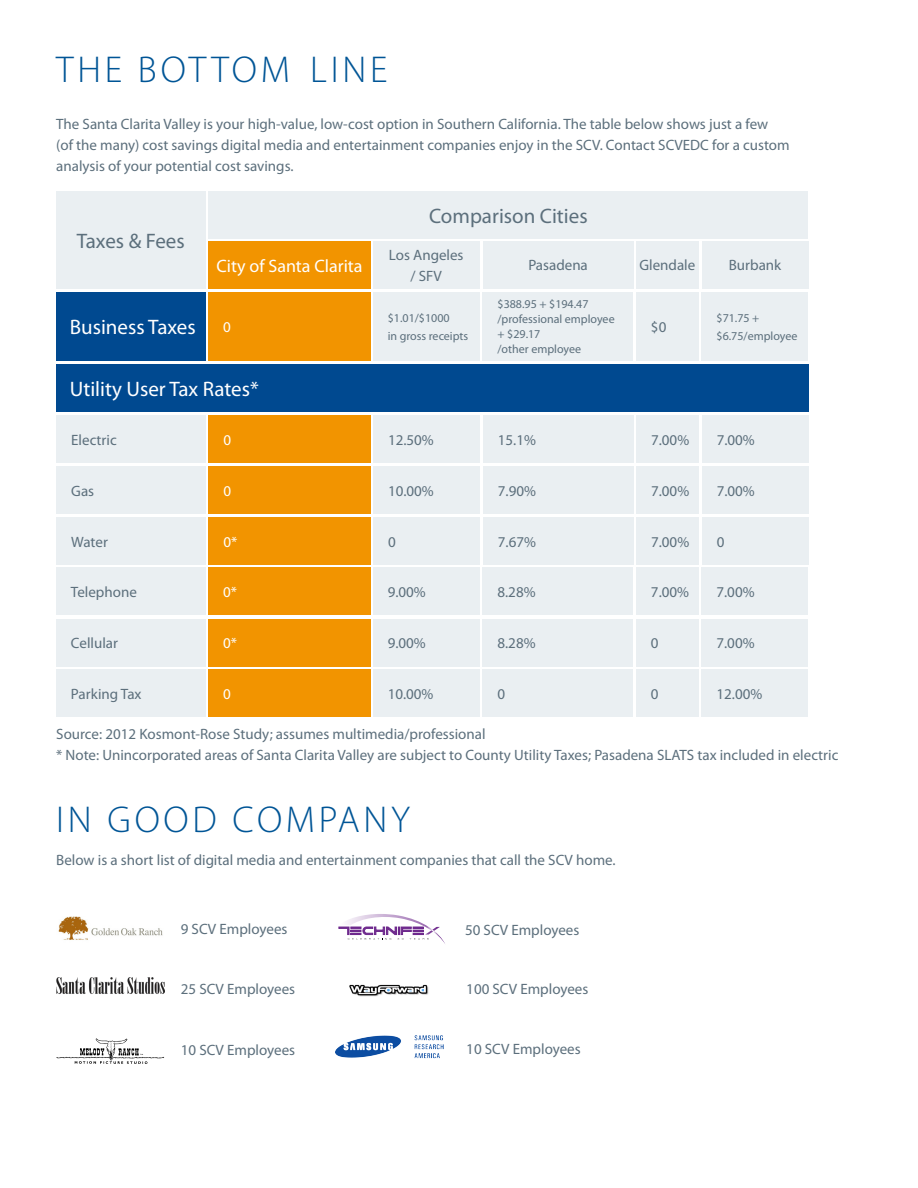
<style>
.page{position:relative;width:918px;height:1188px;background:#fff}
.page>*{position:absolute;margin:0;border:0;box-sizing:border-box;transform-origin:0 0}
.t1{font:300 37.5px "Myriad Pro";letter-spacing:.1em;color:#005596}
.t2{font:21px "Myriad Pro";color:#fff}
.t3{font:21px "Myriad Pro";color:#5c6f7c}
.t4{font:18px "Myriad Pro";color:#fff}
.t5{font:15px "Myriad Pro";color:#5c6f7c}
.t6{font:15px "Myriad Pro";color:#fff}
.t7{font:12px "Myriad Pro";color:#5c6f7c}
</style>
<div class="page">
<div style="left:208px;top:241px;width:163px;height:48px;background:#f29400"></div>
<div style="left:373px;top:241px;width:107px;height:48px;background:#eaeff2"></div>
<div style="left:483px;top:241px;width:150px;height:48px;background:#eaeff2"></div>
<div style="left:636px;top:241px;width:63px;height:48px;background:#eaeff2"></div>
<div style="left:702px;top:241px;width:106px;height:48px;background:#eaeff2"></div>
<div style="left:208px;top:191px;width:600px;height:48px;background:#eaeff2"></div>
<div style="left:56px;top:191px;width:149px;height:98px;background:#eaeff2"></div>
<div style="left:56px;top:467px;width:149px;height:47px;background:#eaeff2"></div>
<div style="left:56px;top:517px;width:149px;height:48px;background:#eaeff2"></div>
<div style="left:208px;top:467px;width:163px;height:47px;background:#f29400"></div>
<div style="left:208px;top:517px;width:163px;height:48px;background:#f29400"></div>
<div style="left:373px;top:467px;width:107px;height:47px;background:#eaeff2"></div>
<div style="left:373px;top:517px;width:107px;height:48px;background:#eaeff2"></div>
<div style="left:483px;top:467px;width:150px;height:47px;background:#eaeff2"></div>
<div style="left:483px;top:517px;width:150px;height:48px;background:#eaeff2"></div>
<div style="left:636px;top:467px;width:63px;height:47px;background:#eaeff2"></div>
<div style="left:636px;top:517px;width:63px;height:48px;background:#eaeff2"></div>
<div style="left:702px;top:467px;width:106px;height:47px;background:#eaeff2"></div>
<div style="left:702px;top:517px;width:106px;height:48px;background:#eaeff2"></div>
<div style="left:56px;top:416px;width:149px;height:47px;background:#eaeff2"></div>
<div style="left:208px;top:416px;width:163px;height:47px;background:#f29400"></div>
<div style="left:373px;top:416px;width:107px;height:47px;background:#eaeff2"></div>
<div style="left:483px;top:416px;width:150px;height:47px;background:#eaeff2"></div>
<div style="left:636px;top:416px;width:63px;height:47px;background:#eaeff2"></div>
<div style="left:702px;top:416px;width:106px;height:47px;background:#eaeff2"></div>
<div style="left:56px;top:364px;width:752px;height:48px;background:#004990"></div>
<div style="left:56px;top:619px;width:149px;height:47px;background:#eaeff2"></div>
<div style="left:56px;top:669px;width:149px;height:48px;background:#eaeff2"></div>
<div style="left:208px;top:619px;width:163px;height:47px;background:#f29400"></div>
<div style="left:208px;top:669px;width:163px;height:48px;background:#f29400"></div>
<div style="left:373px;top:619px;width:106px;height:47px;background:#eaeff2"></div>
<div style="left:373px;top:669px;width:106px;height:48px;background:#eaeff2"></div>
<div style="left:483px;top:619px;width:150px;height:47px;background:#eaeff2"></div>
<div style="left:483px;top:669px;width:150px;height:48px;background:#eaeff2"></div>
<div style="left:636px;top:619px;width:63px;height:47px;background:#eaeff2"></div>
<div style="left:636px;top:669px;width:63px;height:48px;background:#eaeff2"></div>
<div style="left:702px;top:619px;width:106px;height:47px;background:#eaeff2"></div>
<div style="left:702px;top:669px;width:106px;height:48px;background:#eaeff2"></div>
<div style="left:56px;top:568px;width:149px;height:47px;background:#eaeff2"></div>
<div style="left:208px;top:568px;width:163px;height:47px;background:#f29400"></div>
<div style="left:373px;top:568px;width:106px;height:47px;background:#eaeff2"></div>
<div style="left:483px;top:568px;width:150px;height:47px;background:#eaeff2"></div>
<div style="left:636px;top:568px;width:63px;height:47px;background:#eaeff2"></div>
<div style="left:702px;top:568px;width:106px;height:47px;background:#eaeff2"></div>
<div style="left:208px;top:292px;width:163px;height:68px;background:#f29400"></div>
<div style="left:373px;top:292px;width:106px;height:68px;background:#eaeff2"></div>
<div style="left:483px;top:292px;width:150px;height:68px;background:#eaeff2"></div>
<div style="left:636px;top:292px;width:63px;height:68px;background:#eaeff2"></div>
<div style="left:702px;top:292px;width:106px;height:68px;background:#eaeff2"></div>
<div style="left:56px;top:292px;width:149px;height:68px;background:#004990"></div>
<img style="left:58px;top:916px;width:105px;height:24px">
<img style="left:56px;top:977px;width:108px;height:17px">
<svg style="left:56px;top:1038px;width:108px;height:26px"></svg>
<img style="left:349px;top:984px;width:80px;height:13px">
<svg style="left:339px;top:914px;width:106px;height:30px"></svg>
<img style="left:336px;top:1035px;width:108px;height:24px">
<p class="t1" style="left:56px;top:49px;width:333px">THE BOTTOM LINE</p>
<p class="t5" style="left:56px;top:116px;width:713px">The Santa Clarita Valley is your high-value, low-cost option in Southern California. The table below shows just a few</p>
<p class="t5" style="left:56px;top:137px;width:735px">(of the many) cost savings digital media and entertainment companies enjoy in the SCV. Contact SCVEDC for a custom</p>
<p class="t5" style="left:56px;top:158px;width:239px">analysis of your potential cost savings.</p>
<p class="t3" style="left:77px;top:229px;width:110px">Taxes &amp; Fees</p>
<p class="t2" style="left:70px;top:315px;width:128px">Business Taxes</p>
<p class="t4" style="left:216px;top:256px;width:148px">City of Santa Clarita</p>
<p class="t6" style="left:223px;top:318px;width:9px">0</p>
<p class="t2" style="left:70px;top:378px;width:190px">Utility User Tax Rates*</p>
<p class="t3" style="left:429px;top:204px;width:160px">Comparison Cities</p>
<p class="t5" style="left:389px;top:247px;width:76px">Los Angeles</p>
<p class="t5" style="left:411px;top:268px;width:33px">/ SFV</p>
<p class="t7" style="left:388px;top:311px;width:64px">$1.01/$1000</p>
<p class="t7" style="left:388px;top:329px;width:82px">in gross receipts</p>
<p class="t5" style="left:528px;top:257px;width:61px">Pasadena</p>
<p class="t5" style="left:640px;top:257px;width:57px">Glendale</p>
<p class="t5" style="left:729px;top:257px;width:54px">Burbank</p>
<p class="t7" style="left:498px;top:297px;width:93px">$388.95 + $194.47</p>
<p class="t7" style="left:498px;top:312px;width:119px">/professional employee</p>
<p class="t7" style="left:498px;top:327px;width:44px">+ $29.17</p>
<p class="t7" style="left:498px;top:342px;width:85px">/other employee</p>
<p class="t5" style="left:651px;top:318px;width:17px">$0</p>
<p class="t7" style="left:717px;top:311px;width:44px">$71.75 +</p>
<p class="t7" style="left:717px;top:329px;width:82px">$6.75/employee</p>
<p class="t5" style="left:71px;top:432px;width:47px">Electric</p>
<p class="t6" style="left:223px;top:432px;width:9px">0</p>
<p class="t5" style="left:388px;top:432px;width:47px">12.50%</p>
<p class="t5" style="left:498px;top:432px;width:40px">15.1%</p>
<p class="t5" style="left:651px;top:432px;width:40px">7.00%</p>
<p class="t5" style="left:717px;top:432px;width:40px">7.00%</p>
<p class="t5" style="left:71px;top:483px;width:24px">Gas</p>
<p class="t5" style="left:71px;top:533px;width:38px">Water</p>
<p class="t6" style="left:223px;top:483px;width:9px">0</p>
<p class="t6" style="left:223px;top:533px;width:15px">0*</p>
<p class="t5" style="left:388px;top:483px;width:47px">10.00%</p>
<p class="t5" style="left:388px;top:533px;width:9px">0</p>
<p class="t5" style="left:498px;top:483px;width:40px">7.90%</p>
<p class="t5" style="left:498px;top:533px;width:40px">7.67%</p>
<p class="t5" style="left:651px;top:483px;width:40px">7.00%</p>
<p class="t5" style="left:651px;top:533px;width:40px">7.00%</p>
<p class="t5" style="left:717px;top:483px;width:40px">7.00%</p>
<p class="t5" style="left:717px;top:533px;width:9px">0</p>
<p class="t5" style="left:71px;top:584px;width:67px">Telephone</p>
<p class="t6" style="left:223px;top:584px;width:15px">0*</p>
<p class="t5" style="left:388px;top:584px;width:40px">9.00%</p>
<p class="t5" style="left:498px;top:584px;width:40px">8.28%</p>
<p class="t5" style="left:651px;top:584px;width:40px">7.00%</p>
<p class="t5" style="left:717px;top:584px;width:40px">7.00%</p>
<p class="t5" style="left:71px;top:635px;width:49px">Cellular</p>
<p class="t5" style="left:71px;top:685px;width:72px">Parking Tax</p>
<p class="t6" style="left:223px;top:635px;width:15px">0*</p>
<p class="t6" style="left:223px;top:685px;width:9px">0</p>
<p class="t5" style="left:388px;top:635px;width:40px">9.00%</p>
<p class="t5" style="left:388px;top:685px;width:47px">10.00%</p>
<p class="t5" style="left:498px;top:635px;width:40px">8.28%</p>
<p class="t5" style="left:498px;top:685px;width:9px">0</p>
<p class="t5" style="left:651px;top:635px;width:9px">0</p>
<p class="t5" style="left:651px;top:685px;width:9px">0</p>
<p class="t5" style="left:717px;top:635px;width:40px">7.00%</p>
<p class="t5" style="left:717px;top:685px;width:47px">12.00%</p>
<p class="t5" style="left:56px;top:726px;width:431px">Source: 2012 Kosmont-Rose Study; assumes multimedia/professional</p>
<p class="t5" style="left:56px;top:747px;width:784px">* Note: Unincorporated areas of Santa Clarita Valley are subject to County Utility Taxes; Pasadena SLATS tax included in electric</p>
<p class="t1" style="left:56px;top:799px;width:355px">IN GOOD COMPANY</p>
<p class="t5" style="left:56px;top:852px;width:561px">Below is a short list of digital media and entertainment companies that call the SCV home.</p>
<p class="t5" style="left:181px;top:921px;width:108px">9 SCV Employees</p>
<p class="t5" style="left:465px;top:921px;width:116px">50 SCV Employees</p>
<p class="t5" style="left:181px;top:981px;width:116px">25 SCV Employees</p>
<p class="t5" style="left:466px;top:981px;width:124px">100 SCV Employees</p>
<p class="t5" style="left:181px;top:1041px;width:116px">10 SCV Employees</p>
<p class="t5" style="left:466px;top:1041px;width:116px">10 SCV Employees</p>
</div>
